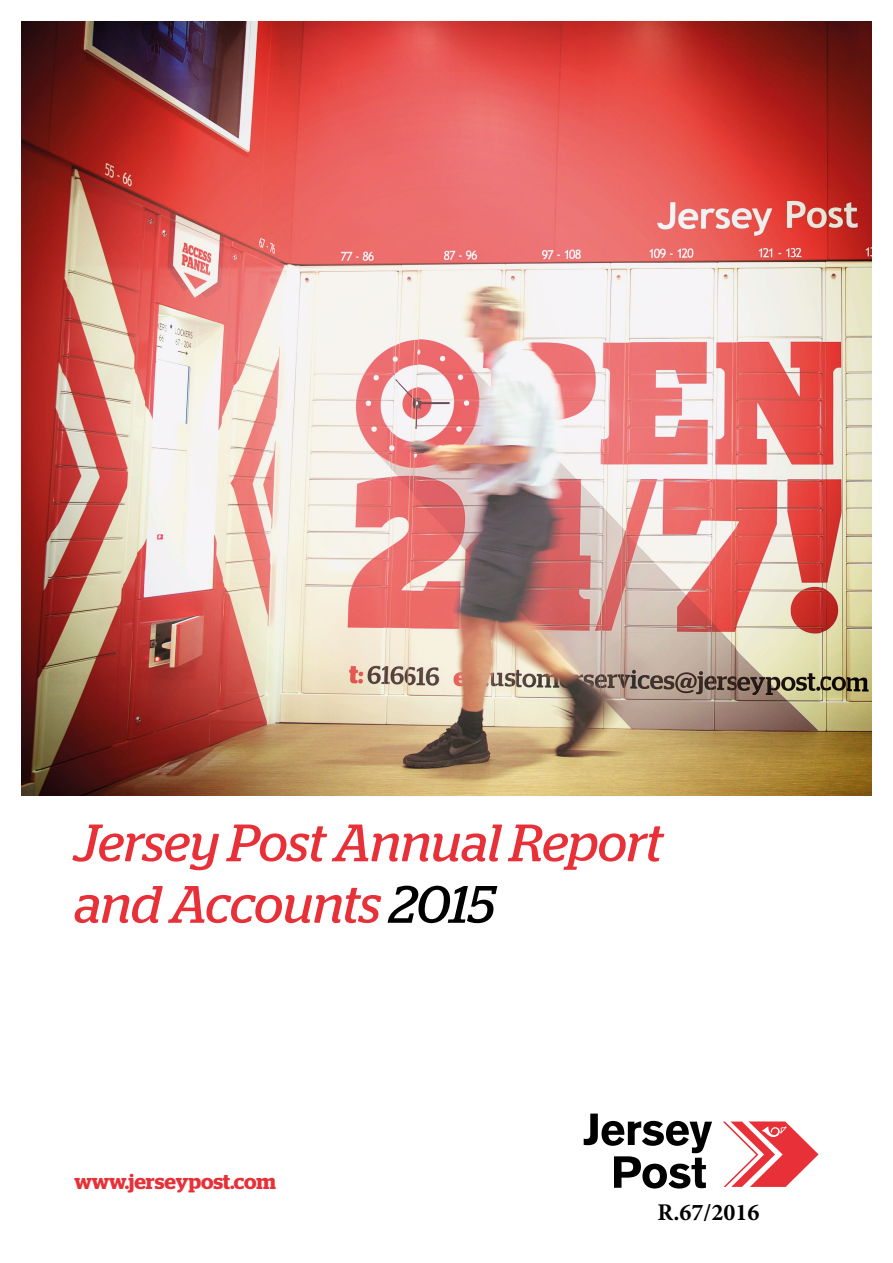
<style>
.page{position:relative;width:893px;height:1263px;background:#fff}
.page>*{position:absolute;margin:0;border:0;box-sizing:border-box;transform-origin:0 0}
.t1{font:italic 52.5px/61.5px "Stag";letter-spacing:-.005em;color:#e73037}
.t2{font:700 24px "Minion Pro";color:#000}
.t3{font:600 21px "Stag";color:#e73037}
.s1{color:#000}
</style>
<div class="page">
<img style="left:21px;top:21px;width:851px;height:774px">
<svg style="left:584px;top:1113px;width:128px;height:75px"></svg>
<svg style="left:723px;top:1121px;width:96px;height:66px"></svg>
<p class="t1" style="left:74px;top:811px;width:589px">Jersey Post Annual Report and Accounts <span class="s1">2015</span></p>
<p class="t3" style="left:74px;top:1169px;width:203px">www.jerseypost.com</p>
<p class="t2" style="left:658px;top:1195px;width:103px">R.67/2016</p>
</div>
